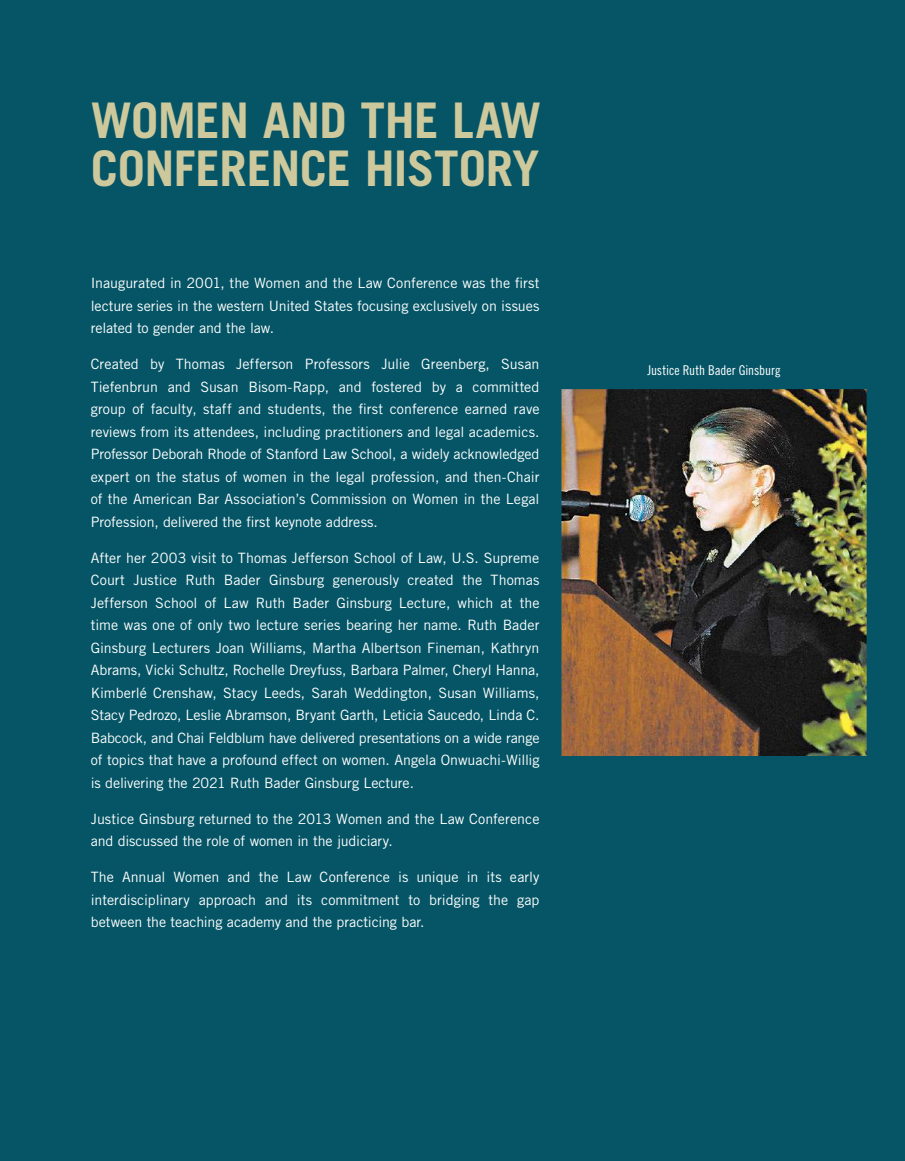
<style>
.page{position:relative;width:905px;height:1161px;background:#fff}
.page>*{position:absolute;margin:0;border:0;box-sizing:border-box;transform-origin:0 0}
.t1{font:700 49.05px/47.5px "Trade Gothic LT Std";letter-spacing:-.015em;color:#cec99d}
.t2{font:14.25px/22.5px "Trade Gothic LT Std";letter-spacing:-.005em;color:#fff;text-align:justify}
.t3{font:13.5px "Trade Gothic LT Std Cn 18";letter-spacing:-.005em;color:#fff}
</style>
<div class="page">
<div style="left:0;top:0;width:904px;height:1161px;background:#055566"></div>
<img style="left:561px;top:389px;width:305px;height:367px">
<h1 class="t1" style="left:91px;top:96px;width:452px">WOMEN AND THE LAW<br>CONFERENCE HISTORY</h1>
<p class="t2" style="left:91px;top:272px;width:450px">Inaugurated in 2001, the Women and the Law Conference was the first lecture series in the western United States focusing exclusively on issues related to gender and the law.</p>
<p class="t2" style="left:91px;top:353px;width:450px">Created by Thomas Jefferson Professors Julie Greenberg, Susan Tiefenbrun and Susan Bisom-Rapp, and fostered by a committed group of faculty, staff and students, the first conference earned rave reviews from its attendees, including practitioners and legal academics.<br>Professor Deborah Rhode of Stanford Law School, a widely acknowledged expert on the status of women in the legal profession, and then-Chair of the American Bar Association’s Commission on Women in the Legal Profession, delivered the first keynote address.</p>
<p class="t2" style="left:91px;top:546px;width:450px">After her 2003 visit to Thomas Jefferson School of Law, U.S. Supreme Court Justice Ruth Bader Ginsburg generously created the Thomas Jefferson School of Law Ruth Bader Ginsburg Lecture, which at the time was one of only two lecture series bearing her name. Ruth Bader Ginsburg Lecturers Joan Williams, Martha Albertson Fineman, Kathryn Abrams, Vicki Schultz, Rochelle Dreyfuss, Barbara Palmer, Cheryl Hanna, Kimberlé Crenshaw, Stacy Leeds, Sarah Weddington, Susan Williams, Stacy Pedrozo, Leslie Abramson, Bryant Garth, Leticia Saucedo, Linda C.<br>Babcock, and Chai Feldblum have delivered presentations on a wide range of topics that have a profound effect on women. Angela Onwuachi-Willig is delivering the 2021 Ruth Bader Ginsburg Lecture.</p>
<p class="t2" style="left:91px;top:807px;width:450px">Justice Ginsburg returned to the 2013 Women and the Law Conference and discussed the role of women in the judiciary.</p>
<p class="t2" style="left:91px;top:866px;width:450px">The Annual Women and the Law Conference is unique in its early interdisciplinary approach and its commitment to bridging the gap between the teaching academy and the practicing bar.</p>
<p class="t3" style="left:647px;top:362px;width:135px">Justice Ruth Bader Ginsburg</p>
</div>
